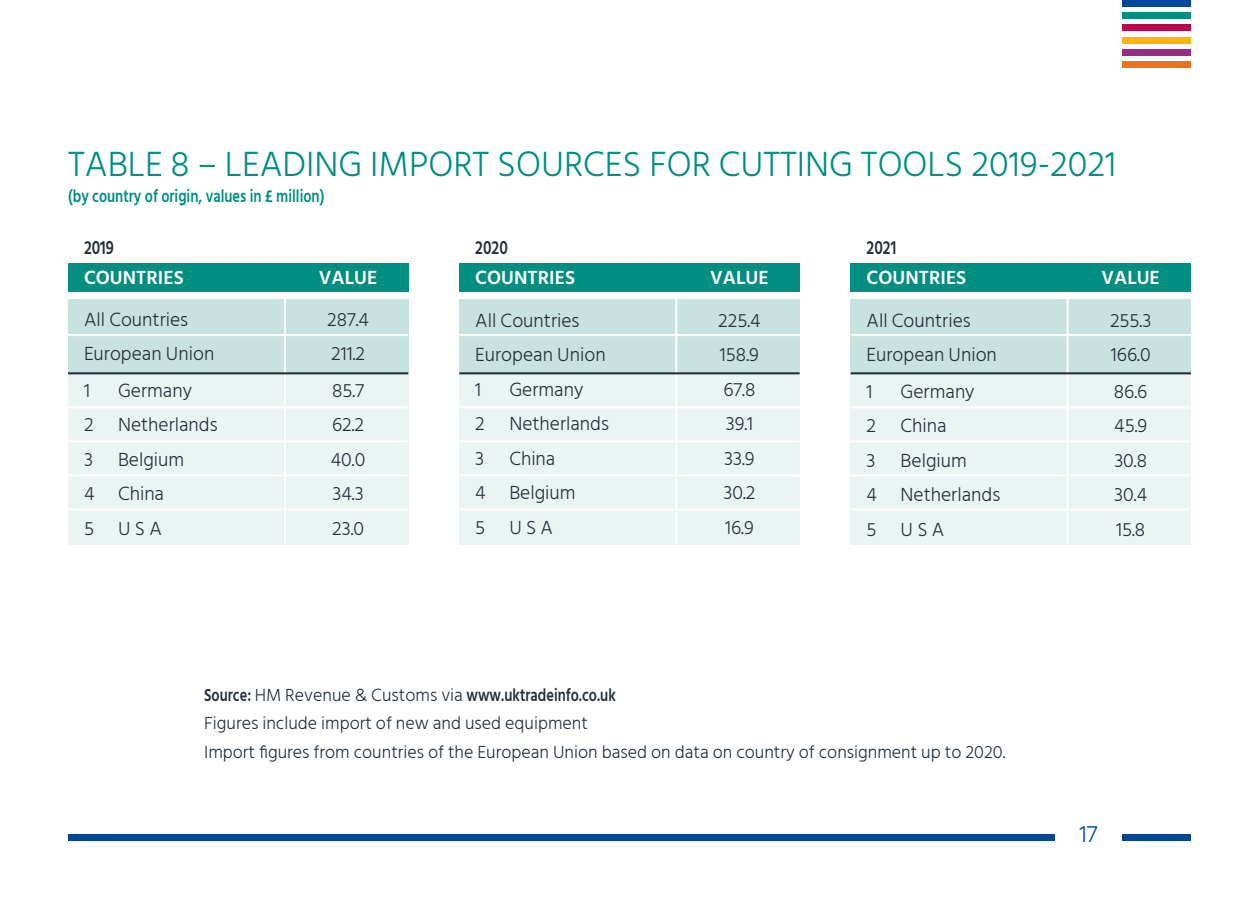
<style>
.page{position:relative;width:1259px;height:902px;background:#fff}
.page>*{position:absolute;margin:0;border:0;box-sizing:border-box;transform-origin:0 0}
.t1{font:300 36px "Hind Siliguri";color:#008e80}
.t2{font:300 24px "Hind Siliguri";color:#00489a}
.t3{font:300 19.5px "Hind Siliguri";color:#25303b}
.t4{font:600 19.5px "Hind Siliguri";color:#fff}
.t5{font:600 19.5px "Hind Siliguri";color:#25303b;scale:.8 1}
.t6{font:300 18px/28.5px "Hind Siliguri";color:#25303b}
.t7{font:600 18px "Hind Siliguri";color:#008e80;scale:.8 1}
.s1{font-weight:600}
</style>
<div class="page">
<div style="left:68px;top:833px;width:986px;height:7px;background:#00489a"></div>
<div style="left:1123px;top:833px;width:68px;height:7px;background:#00489a"></div>
<div style="left:1123px;top:12px;width:68px;height:7px;background:#008e80"></div>
<div style="left:1123px;top:25px;width:68px;height:6px;background:#b90748"></div>
<div style="left:1123px;top:37px;width:68px;height:6px;background:#fbb800"></div>
<div style="left:1123px;top:49px;width:68px;height:7px;background:#972c87"></div>
<div style="left:1123px;top:62px;width:68px;height:6px;background:#ee7219"></div>
<div style="left:1123px;top:0;width:68px;height:6px;background:#00489a"></div>
<div style="left:68px;top:299px;width:340px;height:75px;background:#c8e2df"></div>
<div style="left:459px;top:299px;width:340px;height:75px;background:#c8e2df"></div>
<div style="left:850px;top:299px;width:341px;height:75px;background:#c8e2df"></div>
<div style="left:68px;top:374px;width:340px;height:170px;background:#eaf4f3"></div>
<div style="left:459px;top:374px;width:340px;height:170px;background:#eaf4f3"></div>
<div style="left:850px;top:374px;width:341px;height:170px;background:#eaf4f3"></div>
<hr style="left:68px;top:406px;width:340px;height:2px;background:#fff">
<hr style="left:459px;top:406px;width:340px;height:2px;background:#fff">
<hr style="left:850px;top:406px;width:341px;height:2px;background:#fff">
<hr style="left:68px;top:440px;width:340px;height:2px;background:#fff">
<hr style="left:459px;top:440px;width:340px;height:2px;background:#fff">
<hr style="left:850px;top:440px;width:341px;height:2px;background:#fff">
<hr style="left:68px;top:474px;width:340px;height:2px;background:#fff">
<hr style="left:459px;top:474px;width:340px;height:2px;background:#fff">
<hr style="left:850px;top:474px;width:341px;height:2px;background:#fff">
<hr style="left:68px;top:508px;width:340px;height:2px;background:#fff">
<hr style="left:459px;top:508px;width:340px;height:2px;background:#fff">
<hr style="left:850px;top:508px;width:341px;height:2px;background:#fff">
<hr style="left:284px;top:291px;width:2px;height:253px;background:#fff">
<hr style="left:675px;top:291px;width:2px;height:253px;background:#fff">
<hr style="left:1066px;top:291px;width:2px;height:253px;background:#fff">
<div style="left:68px;top:263px;width:340px;height:28px;background:#008e80"></div>
<div style="left:459px;top:263px;width:340px;height:28px;background:#008e80"></div>
<div style="left:850px;top:263px;width:341px;height:28px;background:#008e80"></div>
<hr style="left:68px;top:372px;width:340px;height:2px;background:#25303b">
<hr style="left:459px;top:372px;width:340px;height:2px;background:#25303b">
<hr style="left:850px;top:372px;width:341px;height:2px;background:#25303b">
<hr style="left:68px;top:334px;width:340px;height:2px;background:#fff">
<hr style="left:459px;top:334px;width:340px;height:2px;background:#fff">
<hr style="left:850px;top:334px;width:341px;height:2px;background:#fff">
<h1 class="t1" style="left:68px;top:143px;width:1049px">TABLE 8 – LEADING IMPORT SOURCES FOR CUTTING TOOLS 2019-2021</h1>
<p class="t7" style="left:68px;top:183px;width:322px">(by country of origin, values in £ million)</p>
<p class="t5" style="left:84px;top:232px;width:39px">2019</p>
<p class="t4" style="left:84px;top:262px;width:101px">COUNTRIES</p>
<p class="t4" style="left:319px;top:262px;width:60px">VALUE</p>
<p class="t3" style="left:84px;top:307px;width:106px">All Countries</p>
<p class="t3" style="left:327px;top:307px;width:43px">287.4</p>
<p class="t3" style="left:84px;top:342px;width:132px">European Union</p>
<p class="t3" style="left:331px;top:342px;width:35px">211.2</p>
<p class="t3" style="left:84px;top:378px;width:8px">1</p>
<p class="t3" style="left:118px;top:378px;width:76px">Germany</p>
<p class="t3" style="left:332px;top:378px;width:33px">85.7</p>
<p class="t3" style="left:84px;top:413px;width:11px">2</p>
<p class="t3" style="left:118px;top:413px;width:101px">Netherlands</p>
<p class="t3" style="left:332px;top:413px;width:34px">62.2</p>
<p class="t3" style="left:84px;top:447px;width:10px">3</p>
<p class="t3" style="left:118px;top:447px;width:68px">Belgium</p>
<p class="t3" style="left:331px;top:447px;width:36px">40.0</p>
<p class="t3" style="left:84px;top:482px;width:82px">4 China</p>
<p class="t3" style="left:332px;top:482px;width:33px">34.3</p>
<p class="t3" style="left:84px;top:516px;width:79px">5 U S A</p>
<p class="t3" style="left:332px;top:516px;width:33px">23.0</p>
<p class="t5" style="left:475px;top:232px;width:42px">2020</p>
<p class="t4" style="left:475px;top:262px;width:101px">COUNTRIES</p>
<p class="t4" style="left:710px;top:262px;width:60px">VALUE</p>
<p class="t3" style="left:475px;top:308px;width:106px">All Countries</p>
<p class="t3" style="left:718px;top:308px;width:44px">225.4</p>
<p class="t3" style="left:475px;top:343px;width:132px">European Union</p>
<p class="t3" style="left:720px;top:343px;width:40px">158.9</p>
<p class="t3" style="left:475px;top:377px;width:8px">1</p>
<p class="t3" style="left:509px;top:377px;width:76px">Germany</p>
<p class="t3" style="left:723px;top:377px;width:33px">67.8</p>
<p class="t3" style="left:475px;top:412px;width:11px">2</p>
<p class="t3" style="left:509px;top:412px;width:101px">Netherlands</p>
<p class="t3" style="left:725px;top:412px;width:29px">39.1</p>
<p class="t3" style="left:475px;top:446px;width:10px">3</p>
<p class="t3" style="left:509px;top:446px;width:48px">China</p>
<p class="t3" style="left:724px;top:446px;width:32px">33.9</p>
<p class="t3" style="left:475px;top:481px;width:102px">4 Belgium</p>
<p class="t3" style="left:723px;top:481px;width:33px">30.2</p>
<p class="t3" style="left:475px;top:515px;width:79px">5 U S A</p>
<p class="t3" style="left:725px;top:515px;width:30px">16.9</p>
<p class="t5" style="left:866px;top:232px;width:39px">2021</p>
<p class="t4" style="left:866px;top:262px;width:101px">COUNTRIES</p>
<p class="t4" style="left:1101px;top:262px;width:60px">VALUE</p>
<p class="t3" style="left:866px;top:308px;width:106px">All Countries</p>
<p class="t3" style="left:1110px;top:308px;width:43px">255.3</p>
<p class="t3" style="left:866px;top:343px;width:132px">European Union</p>
<p class="t3" style="left:1110px;top:343px;width:41px">166.0</p>
<p class="t3" style="left:866px;top:379px;width:8px">1</p>
<p class="t3" style="left:900px;top:379px;width:76px">Germany</p>
<p class="t3" style="left:1114px;top:379px;width:35px">86.6</p>
<p class="t3" style="left:866px;top:414px;width:11px">2</p>
<p class="t3" style="left:900px;top:414px;width:48px">China</p>
<p class="t3" style="left:1114px;top:414px;width:34px">45.9</p>
<p class="t3" style="left:866px;top:448px;width:10px">3</p>
<p class="t3" style="left:900px;top:448px;width:68px">Belgium</p>
<p class="t3" style="left:1114px;top:448px;width:34px">30.8</p>
<p class="t3" style="left:866px;top:483px;width:135px">4 Netherlands</p>
<p class="t3" style="left:1114px;top:483px;width:34px">30.4</p>
<p class="t3" style="left:866px;top:517px;width:79px">5 U S A</p>
<p class="t3" style="left:1116px;top:517px;width:31px">15.8</p>
<p class="t6" style="left:204px;top:680px;width:802px"><span class="s1">Source:</span> HM Revenue &amp; Customs via <span class="s1">www.uktradeinfo.co.uk<br></span>Figures include import of new and used equipment<br>Import figures from countries of the European Union based on data on country of consignment up to 2020.</p>
<p class="t2" style="left:1079px;top:819px;width:20px">17</p>
</div>
